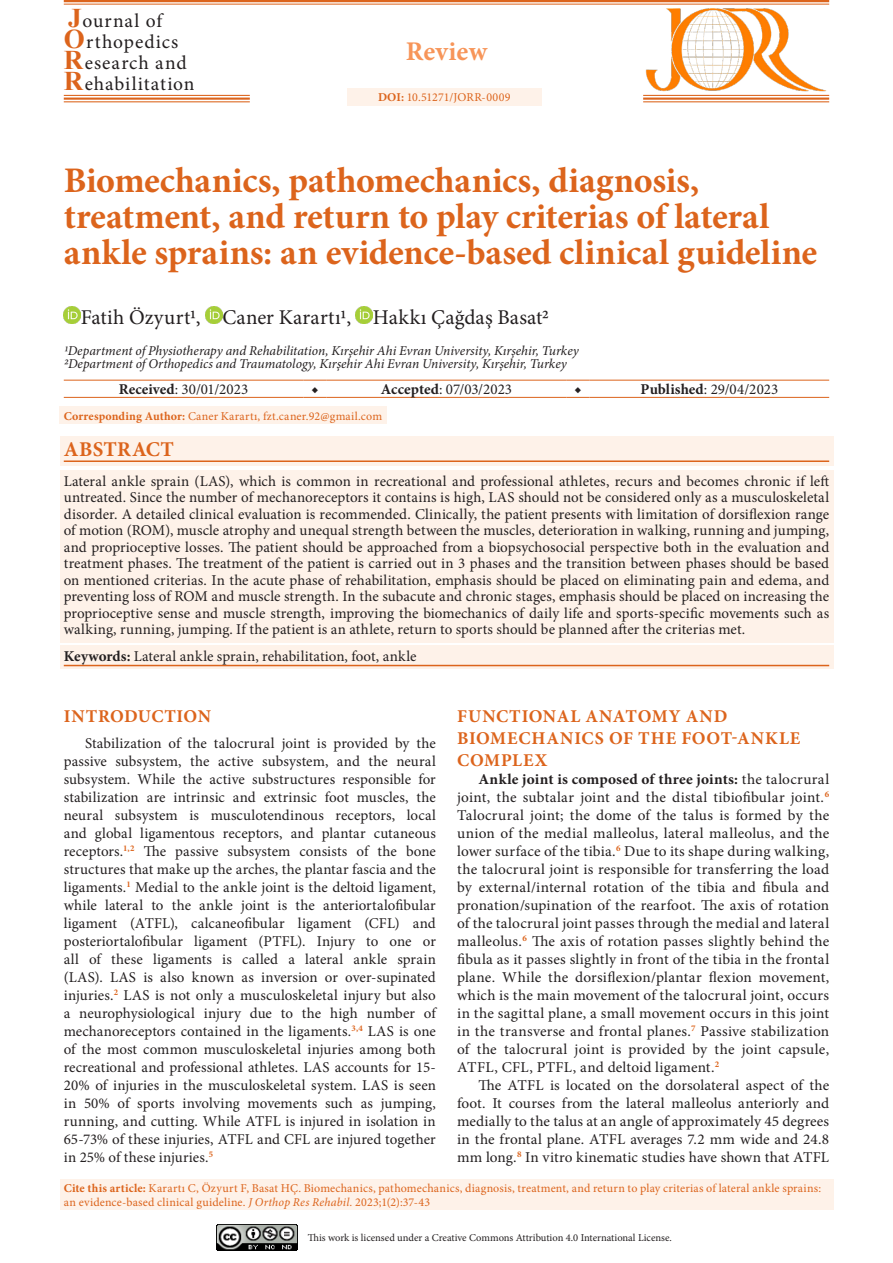
<style>
.page{position:relative;width:893px;height:1263px;background:#fff}
.page>*{position:absolute;margin:0;border:0;box-sizing:border-box;transform-origin:0 0}
.Makale_Başlığı{font:700 36px/36px "Minion Pro";letter-spacing:-.005em;color:#dc641c}
.t1{font:700 27px "Minion Pro";letter-spacing:.01em;color:#f79559}
.Yazarlar{font:21px "Minion Pro";letter-spacing:.01em;color:#231f20}
.Abstract_Başlık{font:700 21px "Minion Pro";letter-spacing:.015em;color:#dc641c}
.t2{font:19.5px/21px "Minion Pro";letter-spacing:.05em;color:#231f20}
._1__BAŞLIK{font:700 18px/21.6px "Minion Pro";letter-spacing:.04em;color:#dc641c}
._1__BAŞLIK-2{font:700 18px "Minion Pro";letter-spacing:.015em;color:#dc641c}
.Ana_metin{font:15px/18px "Minion Pro";letter-spacing:.01em;color:#231f20;text-align:justify}
.Abstract{font:15px/16.5px "Minion Pro";letter-spacing:.01em;color:#231f20;text-align:justify}
.Table-Figure{font:15px "Minion Pro";color:#231f20}
.Abstract_Keywords{font:15px "Minion Pro";letter-spacing:.01em;color:#231f20}
.Table-Figure-2{font:700 15px "Minion Pro";color:#231f20}
.Kurumlar{font:italic 13.5px "Minion Pro";letter-spacing:-.005em;color:#231f20}
.Cite{font:12px/13.5px "Minion Pro";letter-spacing:.02em;color:#dc641c}
.t3{font:10.5px "Minion Pro";letter-spacing:-.005em;color:#231f20}
.s1{font-family:"Times New Roman";font-weight:700;font-size:27px;color:#dc641c}
.s2{font-weight:700}
.s3{font-style:italic}
</style>
<div class="page">
<img style="left:643px;top:8px;width:186px;height:87px">
<hr style="left:64px;top:0;width:765px;height:2px;background:#dc641c">
<hr style="left:64px;top:4px;width:765px;height:1px;background:#dc641c">
<hr style="left:643px;top:95px;width:186px;height:1px;background:#dc641c">
<hr style="left:643px;top:98px;width:186px;height:2px;background:#dc641c">
<hr style="left:643px;top:101px;width:186px;height:1px;background:#dc641c">
<hr style="left:64px;top:95px;width:186px;height:1px;background:#dc641c">
<hr style="left:64px;top:98px;width:186px;height:2px;background:#dc641c">
<hr style="left:64px;top:101px;width:186px;height:1px;background:#dc641c">
<img style="left:216px;top:1225px;width:81px;height:25px">
<img style="left:64px;top:307px;width:17px;height:17px">
<img style="left:205px;top:307px;width:17px;height:17px">
<img style="left:356px;top:307px;width:17px;height:17px">
<div style="left:60px;top:437px;width:773px;height:29px;background:#fef2e9"></div>
<hr style="left:64px;top:460px;width:765px;height:2px;background:#dc641c">
<div style="left:60px;top:470px;width:773px;height:172px;background:#fef2e9"></div>
<div style="left:60px;top:645px;width:773px;height:24px;background:#fef2e9"></div>
<hr style="left:64px;top:665px;width:765px;height:1px;background:#dc641c">
<div style="left:60px;top:1179px;width:773px;height:31px;background:#fef2e9"></div>
<div style="left:347px;top:88px;width:194px;height:17px;background:#fef2e9"></div>
<div style="left:60px;top:407px;width:327px;height:17px;background:#fef2e9"></div>
<hr style="left:64px;top:380px;width:239px;height:1px;background:#dc641c">
<svg style="left:303px;top:380px;width:24px;height:1px"></svg>
<hr style="left:327px;top:380px;width:239px;height:1px;background:#dc641c">
<svg style="left:566px;top:380px;width:24px;height:1px"></svg>
<hr style="left:590px;top:380px;width:239px;height:1px;background:#dc641c">
<hr style="left:64px;top:397px;width:239px;height:1px;background:#dc641c">
<svg style="left:303px;top:397px;width:24px;height:1px"></svg>
<hr style="left:327px;top:397px;width:239px;height:1px;background:#dc641c">
<svg style="left:566px;top:397px;width:24px;height:1px"></svg>
<hr style="left:590px;top:397px;width:239px;height:1px;background:#dc641c">
<h3 class="t2" style="left:64px;top:11px;width:132px"><span class="s1">J</span>ournal of<br><span class="s1">O</span>rthopedics<br><span class="s1">R</span>esearch and<br><span class="s1">R</span>ehabilitation</h3>
<h2 class="t1" style="left:406px;top:32px;width:83px">Review</h2>
<p class="Cite" style="left:378px;top:91px;width:134px"><span class="s2">DOI:</span> 10.51271/JORR-0009</p>
<p class="Makale_Başlığı" style="left:64px;top:162px;width:755px">Biomechanics, pathomechanics, diagnosis, treatment, and return to play criterias of lateral ankle sprains: an evidence-based clinical guideline</p>
<p class="Yazarlar" style="left:81px;top:303px;width:470px">Fatih Özyurt1, Caner Karartı1, Hakkı Çağdaş Basat2</p>
<p class="Kurumlar" style="left:64px;top:341px;width:517px">1Department of Physiotherapy and Rehabilitation, Kırşehir Ahi Evran University, Kırşehir, Turkey</p>
<p class="Kurumlar" style="left:64px;top:355px;width:505px">2Department of Orthopedics and Traumatology, Kırşehir Ahi Evran University, Kırşehir, Turkey</p>
<p class="Table-Figure" style="left:119px;top:379px;width:131px"><span class="s2">Received</span>: 30/01/2023</p>
<p class="Table-Figure-2" style="left:311px;top:379px;width:9px">◆</p>
<p class="Table-Figure" style="left:381px;top:379px;width:133px"><span class="s2">Accepted</span>: 07/03/2023</p>
<p class="Table-Figure-2" style="left:574px;top:379px;width:9px">◆</p>
<p class="Table-Figure" style="left:640px;top:379px;width:139px"><span class="s2">Published</span>: 29/04/2023</p>
<p class="Cite" style="left:64px;top:409px;width:320px"><span class="s2">Corresponding Author:</span> Caner Karartı, fzt.caner.92@gmail.com</p>
<p class="Abstract_Başlık" style="left:64px;top:435px;width:112px">ABSTRACT</p>
<p class="Abstract" style="left:64px;top:472px;width:767px">Lateral ankle sprain (LAS), which is common in recreational and professional athletes, recurs and becomes chronic if left untreated. Since the number of mechanoreceptors it contains is high, LAS should not be considered only as a musculoskeletal disorder. A detailed clinical evaluation is recommended. Clinically, the patient presents with limitation of dorsiflexion range of motion (ROM), muscle atrophy and unequal strength between the muscles, deterioration in walking, running and jumping, and proprioceptive losses. The patient should be approached from a biopsychosocial perspective both in the evaluation and treatment phases. The treatment of the patient is carried out in 3 phases and the transition between phases should be based on mentioned criterias. In the acute phase of rehabilitation, emphasis should be placed on eliminating pain and edema, and preventing loss of ROM and muscle strength. In the subacute and chronic stages, emphasis should be placed on increasing the proprioceptive sense and muscle strength, improving the biomechanics of daily life and sports-specific movements such as walking, running, jumping. If the patient is an athlete, return to sports should be planned after the criterias met.</p>
<p class="Abstract_Keywords" style="left:64px;top:646px;width:354px"><span class="s2">Keywords:</span> Lateral ankle sprain, rehabilitation, foot, ankle</p>
<p class="_1__BAŞLIK-2" style="left:64px;top:704px;width:149px">INTRODUCTION</p>
<p class="Ana_metin" style="left:64px;top:734px;width:374px;text-indent:21px">Stabilization of the talocrural joint is provided by the passive subsystem, the active subsystem, and the neural subsystem. While the active substructures responsible for stabilization are intrinsic and extrinsic foot muscles, the neural subsystem is musculotendinous receptors, local and global ligamentous receptors, and plantar cutaneous receptors.<sup>1,2</sup> The passive subsystem consists of the bone structures that make up the arches, the plantar fascia and the ligaments.<sup>1</sup> Medial to the ankle joint is the deltoid ligament, while lateral to the ankle joint is the anteriortalofibular ligament (ATFL), calcaneofibular ligament (CFL) and posteriortalofibular ligament (PTFL). Injury to one or all of these ligaments is called a lateral ankle sprain (LAS). LAS is also known as inversion or over-supinated injuries.<sup>2</sup> LAS is not only a musculoskeletal injury but also a neurophysiological injury due to the high number of mechanoreceptors contained in the ligaments.<sup>3,4</sup> LAS is one of the most common musculoskeletal injuries among both recreational and professional athletes. LAS accounts for 15- 20% of injuries in the musculoskeletal system. LAS is seen in 50% of sports involving movements such as jumping, running, and cutting. While ATFL is injured in isolation in 65-73% of these injuries, ATFL and CFL are injured together in 25% of these injuries.<sup>5</sup></p>
<p class="_1__BAŞLIK" style="left:457px;top:706px;width:345px">FUNCTIONAL ANATOMY AND<br>BIOMECHANICS OF THE FOOT-ANKLE<br>COMPLEX</p>
<p class="Ana_metin" style="left:457px;top:770px;width:374px;text-indent:21px"><span class="s2">Ankle joint is composed of three joints:</span> the talocrural joint, the subtalar joint and the distal tibiofibular joint.<sup>6<br></sup>Talocrural joint; the dome of the talus is formed by the union of the medial malleolus, lateral malleolus, and the lower surface of the tibia.<sup>6</sup> Due to its shape during walking, the talocrural joint is responsible for transferring the load by external/internal rotation of the tibia and fibula and pronation/supination of the rearfoot. The axis of rotation of the talocrural joint passes through the medial and lateral malleolus.<sup>6</sup> The axis of rotation passes slightly behind the fibula as it passes slightly in front of the tibia in the frontal plane. While the dorsiflexion/plantar flexion movement, which is the main movement of the talocrural joint, occurs in the sagittal plane, a small movement occurs in this joint in the transverse and frontal planes.<sup>7</sup> Passive stabilization of the talocrural joint is provided by the joint capsule, ATFL, CFL, PTFL, and deltoid ligament.<sup>2</sup></p>
<p class="Ana_metin" style="left:457px;top:1076px;width:374px;text-indent:21px">The ATFL is located on the dorsolateral aspect of the foot. It courses from the lateral malleolus anteriorly and medially to the talus at an angle of approximately 45 degrees in the frontal plane. ATFL averages 7.2 mm wide and 24.8 mm long.<sup>8</sup> In vitro kinematic studies have shown that ATFL</p>
<p class="Cite" style="left:64px;top:1182px;width:759px"><span class="s2">Cite this article:</span> Karartı C, Özyurt F, Basat HÇ. Biomechanics, pathomechanics, diagnosis, treatment, and return to play criterias of lateral ankle sprains: an evidence-based clinical guideline. <span class="s3">J Orthop Res Rehabil.</span> 2023;1(2):37-43</p>
<p class="t3" style="left:308px;top:1231px;width:366px">This work is licensed under a Creative Commons Attribution 4.0 International License.</p>
</div>
